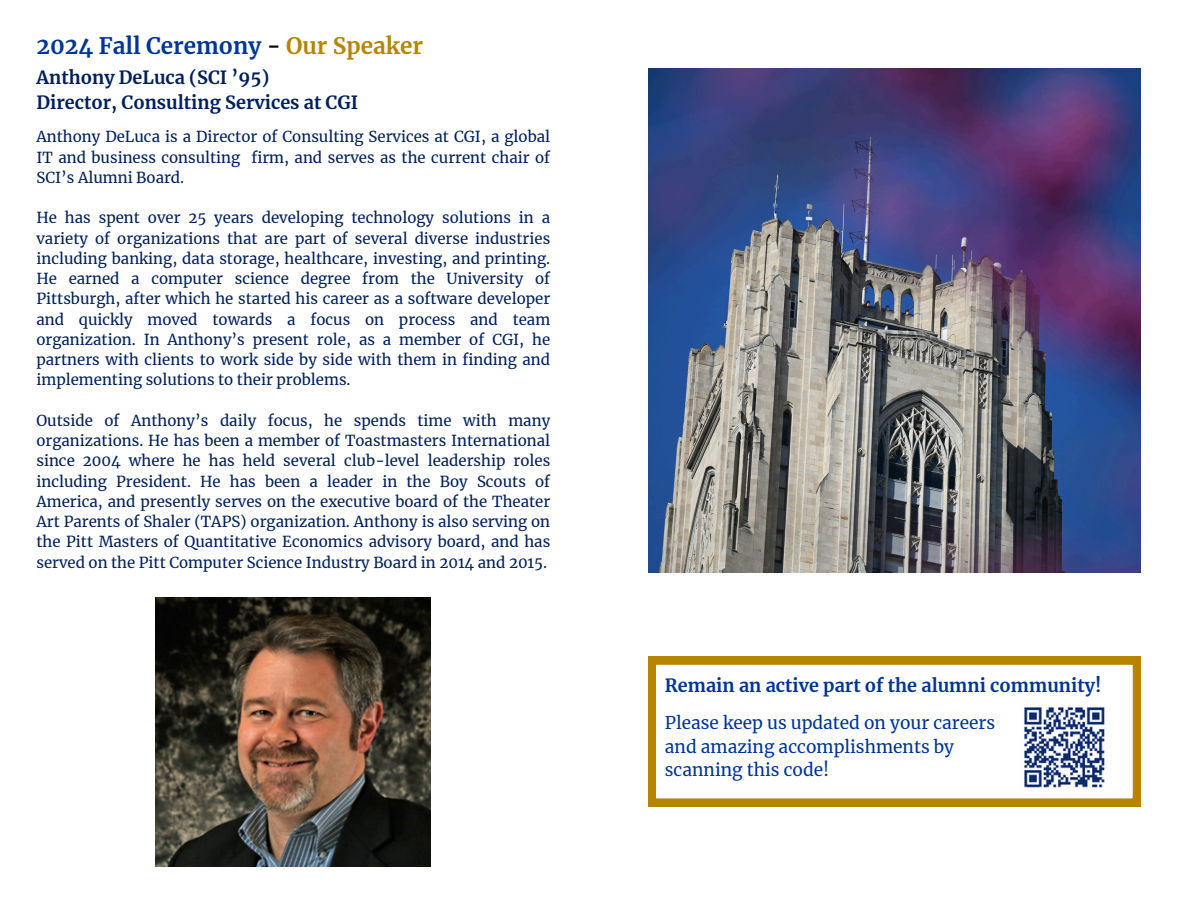
<style>
.page{position:relative;width:1188px;height:918px;background:#fff}
.page>*{position:absolute;margin:0;border:0;box-sizing:border-box;transform-origin:0 0}
.t1{font:700 22.5px "Merriweather";color:#003594}
.t2{font:700 18px/24.8px "Merriweather";color:#00205b}
.t3{font:700 18px "Merriweather";color:#003594}
.t4{font:17.25px/23.7px "Merriweather";color:#003594}
.t5{font:15px/20.2px "Merriweather";color:#00205b;text-align:justify}
.s1{color:#000}
.s2{color:#b58500}
</style>
<div class="page">
<img style="left:648px;top:68px;width:493px;height:504px">
<svg style="left:648px;top:657px;width:493px;height:149px"></svg>
<img style="left:1018px;top:703px;width:93px;height:89px">
<img style="left:156px;top:597px;width:274px;height:269px">
<h1 class="t1" style="left:36px;top:32px;width:388px">2024 Fall Ceremony <span class="s1">-</span> <span class="s2">Our Speaker</span></h1>
<h2 class="t2" style="left:36px;top:66px;width:323px">Anthony DeLuca (SCI ’95)<br>Director, Consulting Services at CGI</h2>
<p class="t5" style="left:36px;top:127px;width:515px">Anthony DeLuca is a Director of Consulting Services at CGI, a global IT and business consulting firm, and serves as the current chair of SCI’s Alumni Board.</p>
<p class="t5" style="left:36px;top:208px;width:515px">He has spent over 25 years developing technology solutions in a variety of organizations that are part of several diverse industries including banking, data storage, healthcare, investing, and printing.<br>He earned a computer science degree from the University of Pittsburgh, after which he started his career as a software developer and quickly moved towards a focus on process and team organization. In Anthony’s present role, as a member of CGI, he partners with clients to work side by side with them in finding and implementing solutions to their problems.</p>
<p class="t5" style="left:36px;top:410px;width:515px">Outside of Anthony’s daily focus, he spends time with many organizations. He has been a member of Toastmasters International since 2004 where he has held several club-level leadership roles including President. He has been a leader in the Boy Scouts of America, and presently serves on the executive board of the Theater Art Parents of Shaler (TAPS) organization. Anthony is also serving on the Pitt Masters of Quantitative Economics advisory board, and has served on the Pitt Computer Science Industry Board in 2014 and 2015.</p>
<p class="t3" style="left:665px;top:675px;width:438px">Remain an active part of the alumni community!</p>
<p class="t4" style="left:665px;top:711px;width:332px">Please keep us updated on your careers and amazing accomplishments by scanning this code!</p>
</div>
